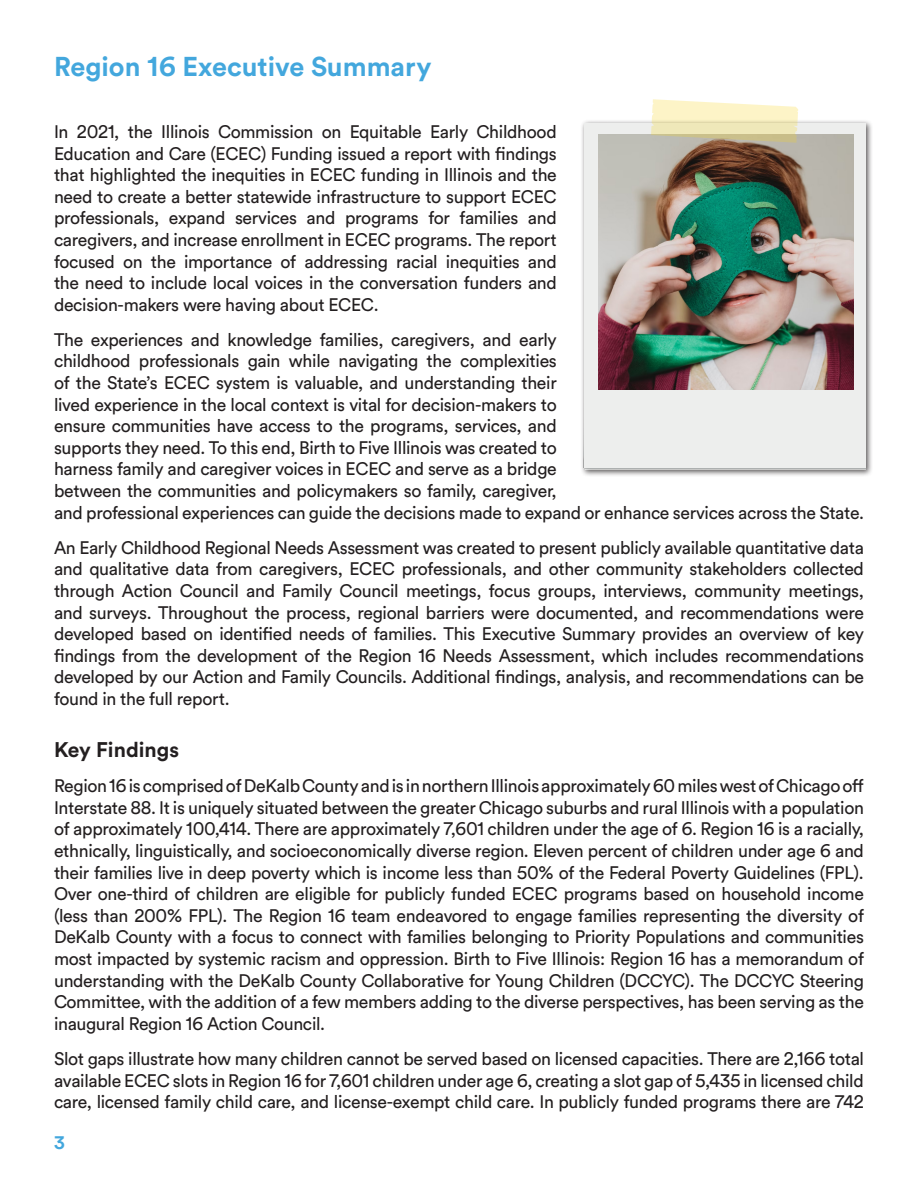
<style>
.page{position:relative;width:918px;height:1188px;background:#fff}
.page>*{position:absolute;margin:0;border:0;box-sizing:border-box;transform-origin:0 0}
.t1{font:700 27px "Circular Air Pro";color:#43a7dd}
.t2{font:700 21px "Circular Air Pro";color:#231f20}
.t3{font:18px/21.6px "Circular Air Pro";letter-spacing:-.02em;color:#231f20;text-align:justify}
.t4{font:700 18px "Circular Air Pro";color:#43a7dd}
</style>
<div class="page">
<div style="left:580px;top:119px;width:293px;height:358px;background:#231f20;opacity:.75"></div>
<div style="left:584px;top:124px;width:282px;height:344px;background:#edeeed"></div>
<svg style="left:651px;top:99px;width:147px;height:39px;background:#f2ebc2"></svg>
<img style="left:598px;top:138px;width:254px;height:250px">
<h2 class="t1" style="left:54px;top:48px;width:379px">Region 16 Executive Summary</h2>
<p class="t3" style="left:54px;top:120px;width:504px">In 2021, the Illinois Commission on Equitable Early Childhood Education and Care (ECEC) Funding issued a report with findings that highlighted the inequities in ECEC funding in Illinois and the need to create a better statewide infrastructure to support ECEC professionals, expand services and programs for families and caregivers, and increase enrollment in ECEC programs. The report focused on the importance of addressing racial inequities and the need to include local voices in the conversation funders and decision-makers were having about ECEC.</p>
<p class="t3" style="left:54px;top:328px;width:811px;text-align:left">The experiences and knowledge families, caregivers, and early<br>childhood professionals gain while navigating the complexities<br>of the State’s ECEC system is valuable, and understanding their<br>lived experience in the local context is vital for decision-makers to<br>ensure communities have access to the programs, services, and<br>supports they need. To this end, Birth to Five Illinois was created to<br>harness family and caregiver voices in ECEC and serve as a bridge<br>between the communities and policymakers so family, caregiver,<br>and professional experiences can guide the decisions made to expand or enhance services across the State.</p>
<p class="t3" style="left:54px;top:536px;width:812px">An Early Childhood Regional Needs Assessment was created to present publicly available quantitative data and qualitative data from caregivers, ECEC professionals, and other community stakeholders collected through Action Council and Family Council meetings, focus groups, interviews, community meetings, and surveys. Throughout the process, regional barriers were documented, and recommendations were developed based on identified needs of families. This Executive Summary provides an overview of key findings from the development of the Region 16 Needs Assessment, which includes recommendations developed by our Action and Family Councils. Additional findings, analysis, and recommendations can be found in the full report.</p>
<h3 class="t2" style="left:54px;top:735px;width:127px">Key Findings</h3>
<p class="t3" style="left:54px;top:774px;width:812px">Region 16 is comprised of DeKalb County and is in northern Illinois approximately 60 miles west of Chicago off Interstate 88. It is uniquely situated between the greater Chicago suburbs and rural Illinois with a population of approximately 100,414. There are approximately 7,601 children under the age of 6. Region 16 is a racially, ethnically, linguistically, and socioeconomically diverse region. Eleven percent of children under age 6 and their families live in deep poverty which is income less than 50% of the Federal Poverty Guidelines (FPL).<br>Over one-third of children are eligible for publicly funded ECEC programs based on household income (less than 200% FPL). The Region 16 team endeavored to engage families representing the diversity of DeKalb County with a focus to connect with families belonging to Priority Populations and communities most impacted by systemic racism and oppression. Birth to Five Illinois: Region 16 has a memorandum of understanding with the DeKalb County Collaborative for Young Children (DCCYC). The DCCYC Steering Committee, with the addition of a few members adding to the diverse perspectives, has been serving as the inaugural Region 16 Action Council.</p>
<p class="t3" style="left:54px;top:1047px;width:812px">Slot gaps illustrate how many children cannot be served based on licensed capacities. There are 2,166 total available ECEC slots in Region 16 for 7,601 children under age 6, creating a slot gap of 5,435 in licensed child care, licensed family child care, and license-exempt child care. In publicly funded programs there are 742</p>
<p class="t4" style="left:54px;top:1130px;width:12px">3</p>
</div>
